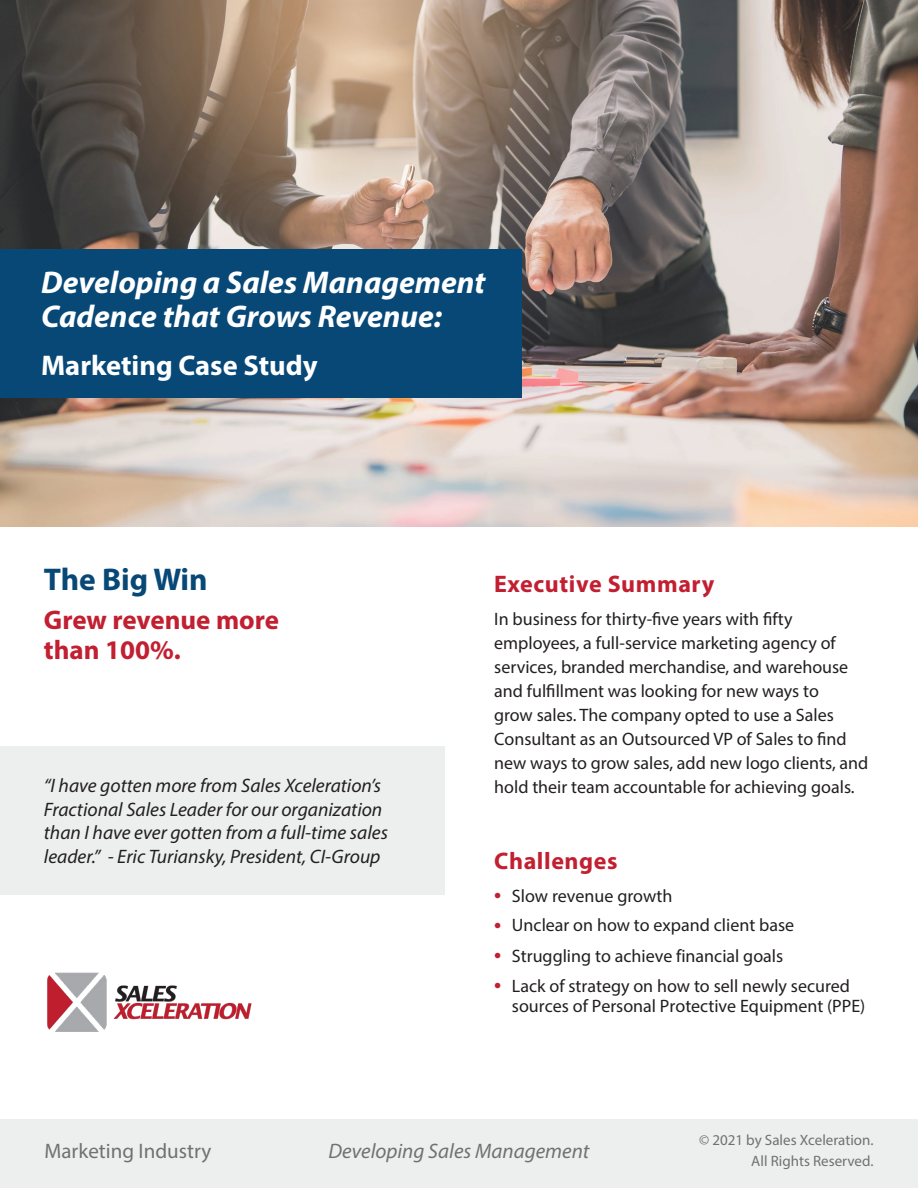
<style>
.page{position:relative;width:918px;height:1188px;background:#fff}
.page>*{position:absolute;margin:0;border:0;box-sizing:border-box;transform-origin:0 0}
.t1{font:italic 700 31.5px/34.5px "Myriad Pro";color:#fff}
.t2{font:700 31.5px "Myriad Pro";color:#074877}
.t3{font:700 28.5px "Myriad Pro";color:#fff}
.t4{font:700 27px/30px "Myriad Pro";color:#c21f31}
.t5{font:700 24px "Myriad Pro";letter-spacing:.025em;color:#c21f31}
.t6{font:italic 21px "Myriad Pro";color:#707171}
.t7{font:21px "Myriad Pro";color:#707171}
.t8{font:700 21px "Myriad Pro";color:#c21f31}
.t9{font:italic 19.5px/23.4px "Myriad Pro";color:#231f20}
.t10{font:18px/24px "Myriad Pro";color:#231f20}
.t11{font:15px "Myriad Pro";color:#707171}
</style>
<div class="page">
<div style="left:0;top:1119px;width:918px;height:69px;background:#edefef"></div>
<img style="left:0;top:0;width:918px;height:527px">
<div style="left:0;top:250px;width:522px;height:148px;background:#074877"></div>
<div style="left:0;top:746px;width:445px;height:148px;background:#edefef"></div>
<img style="left:47px;top:972px;width:205px;height:59px">
<p class="t1" style="left:41px;top:264px;width:446px">Developing a Sales Management<br>Cadence that Grows Revenue:</p>
<p class="t3" style="left:41px;top:347px;width:278px">Marketing Case Study</p>
<p class="t2" style="left:44px;top:559px;width:165px">The Big Win</p>
<p class="t5" style="left:494px;top:569px;width:222px">Executive Summary</p>
<p class="t4" style="left:44px;top:604px;width:237px">Grew revenue more than 100%.</p>
<p class="t9" style="left:44px;top:774px;width:346px">“I have gotten more from Sales Xceleration’s Fractional Sales Leader for our organization than I have ever gotten from a full-time sales leader.” - Eric Turiansky, President, CI-Group</p>
<p class="t10" style="left:494px;top:607px;width:376px">In business for thirty-five years with fifty employees, a full-service marketing agency of services, branded merchandise, and warehouse and fulfillment was looking for new ways to<br>grow sales. The company opted to use a Sales Consultant as an Outsourced VP of Sales to find new ways to grow sales, add new logo clients, and hold their team accountable for achieving goals.</p>
<p class="t5" style="left:494px;top:846px;width:125px">Challenges</p>
<p class="t8" style="left:494px;top:881px;width:9px">•</p>
<p class="t8" style="left:494px;top:911px;width:9px">•</p>
<p class="t8" style="left:494px;top:941px;width:9px">•</p>
<p class="t8" style="left:494px;top:971px;width:9px">•</p>
<p class="t10" style="left:512px;top:881px;width:340px;line-height:30px">Slow revenue growth<br>Unclear on how to expand client base Struggling to achieve financial goals<br>Lack of strategy on how to sell newly secured</p>
<p class="t10" style="left:512px;top:993px;width:355px">sources of Personal Protective Equipment (PPE)</p>
<p class="t7" style="left:44px;top:1138px;width:169px">Marketing Industry</p>
<p class="t6" style="left:328px;top:1138px;width:263px">Developing Sales Management</p>
<p class="t11" style="left:699px;top:1130px;width:176px">© 2021 by Sales Xceleration.</p>
<p class="t11" style="left:751px;top:1151px;width:124px">All Rights Reserved.</p>
</div>
